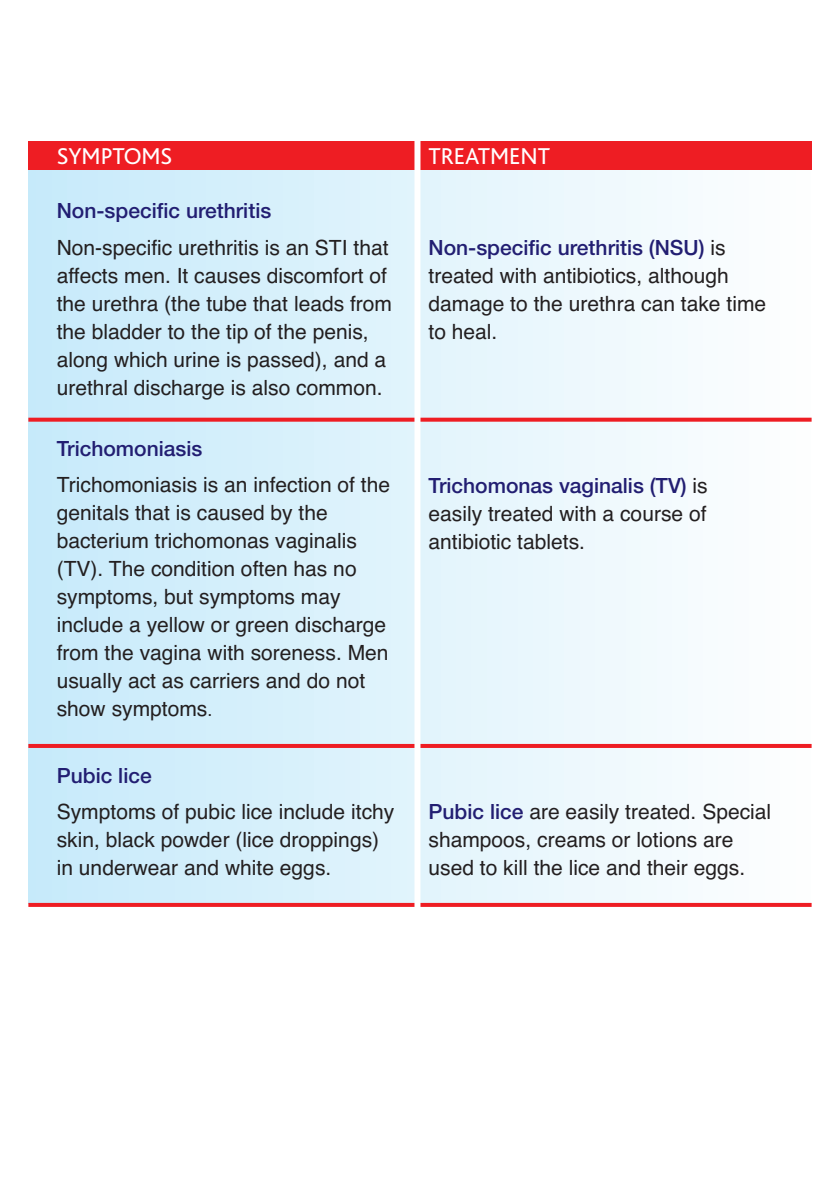
<style>
.page{position:relative;width:840px;height:1191px;background:#fff}
.page>*{position:absolute;margin:0;border:0;box-sizing:border-box;transform-origin:0 0}
.t1{font:24px "Bliss";color:#fff}
.t2{font:21px/28px "Helvetica";color:#231f20}
.t3{font:500 21px "Helvetica Neue";color:#221e72}
.s1{font-size:18px}
.s2{font-family:"Helvetica";font-weight:400;color:#231f20}
.s3{font-family:"Helvetica Neue";font-weight:500;color:#221e72}
</style>
<div class="page">
<div style="left:28px;top:142px;width:783px;height:761px;background:linear-gradient(to right,#c6eafa,#fefefe)"></div>
<div style="left:28px;top:142px;width:783px;height:28px;background:#ee1d23"></div>
<svg style="left:28px;top:418px;width:783px;height:4px;background:#ec2d34"></svg>
<hr style="left:28px;top:744px;width:783px;height:4px;background:#ee1d23">
<svg style="left:28px;top:903px;width:783px;height:4px;background:#ee2127"></svg>
<div style="left:414px;top:38px;width:6px;height:878px;background:#fff"></div>
<p class="t1" style="left:57px;top:147px;width:117px">SYMPTOMS</p>
<p class="t1" style="left:428px;top:147px;width:123px">TREATMENT</p>
<p class="t3" style="left:57px;top:203px;width:216px">Non-specific urethritis</p>
<p class="t2" style="left:57px;top:236px;width:337px">Non-specific urethritis is an STI that affects men. It causes discomfort of the urethra (the tube that leads from the bladder to the tip of the penis, along which urine is passed), and a urethral discharge is also common.</p>
<p class="t3" style="left:57px;top:441px;width:147px">Trichomoniasis</p>
<p class="t2" style="left:57px;top:473px;width:335px">Trichomoniasis is an infection of the genitals that is caused by the bacterium trichomonas vaginalis (TV). The condition often has no symptoms, but symptoms may include a yellow or green discharge from the vagina with soreness. Men usually act as carriers and do not show symptoms<span class="s1">.</span></p>
<p class="t3" style="left:57px;top:767px;width:96px">Pubic lice</p>
<p class="t2" style="left:57px;top:799px;width:339px">Symptoms of pubic lice include itchy skin, black powder (lice droppings) in underwear and white eggs.</p>
<p class="t3" style="left:428px;top:240px;width:298px">Non-specific urethritis (NSU) <span class="s2">is</span></p>
<p class="t2" style="left:428px;top:264px;width:339px">treated with antibiotics, although damage to the urethra can take time to heal.</p>
<p class="t3" style="left:428px;top:478px;width:280px">Trichomonas vaginalis (TV) <span class="s2">is</span></p>
<p class="t2" style="left:428px;top:501px;width:279px">easily treated with a course of antibiotic tablets.</p>
<p class="t2" style="left:428px;top:799px;width:344px"><span class="s3">Pubic lice</span> are easily treated. Special shampoos, creams or lotions are used to kill the lice and their eggs.</p>
</div>
